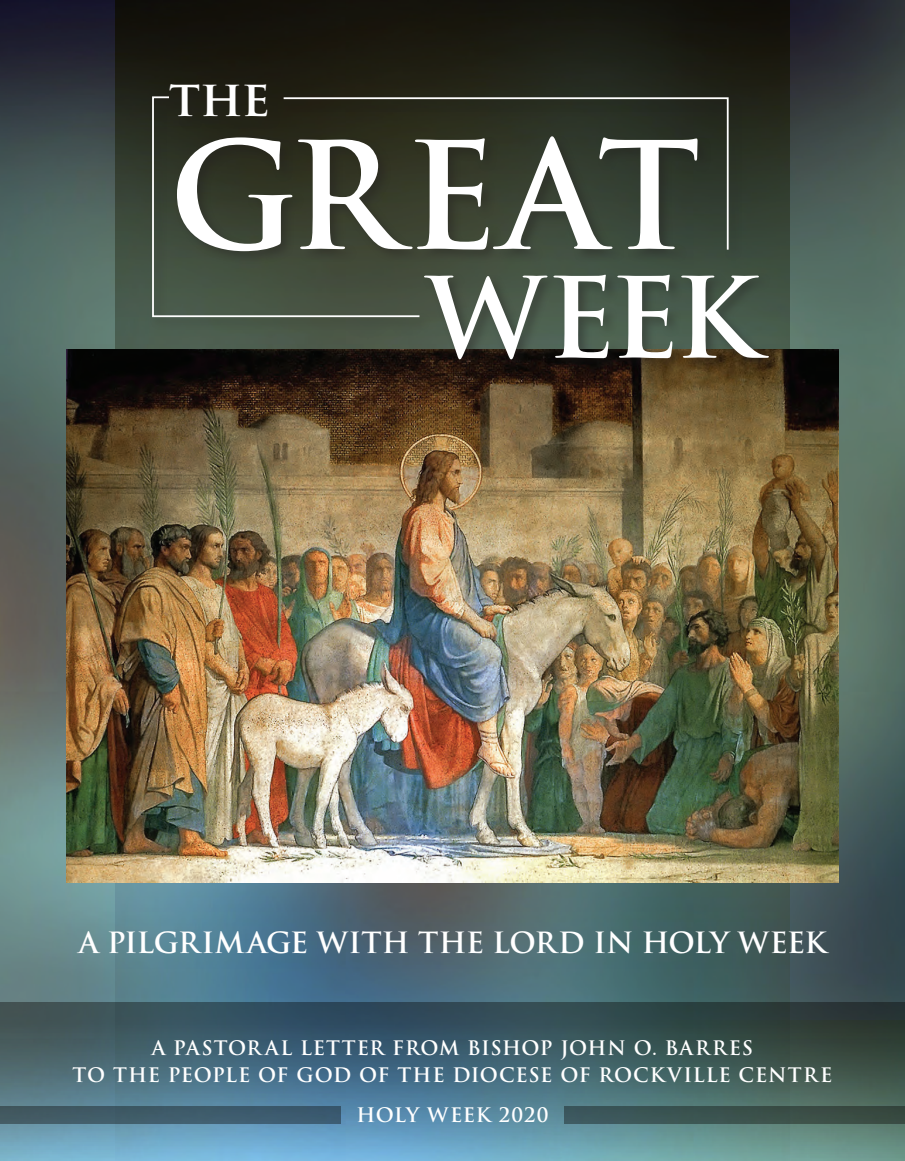
<style>
.page{position:relative;width:905px;height:1161px;background:#fff}
.page>*{position:absolute;margin:0;border:0;box-sizing:border-box;transform-origin:0 0}
.t1{font:700 145.05px "Trajan Pro";letter-spacing:-.005em;color:#fff}
.t2{font:700 108.75px "Trajan Pro";color:#fff}
.t3{font:700 48.9px "Trajan Pro";color:#fff}
.t4{font:700 28.5px "Trajan Pro";letter-spacing:-.01em;color:#fff}
.t5{font:700 19.5px "Trajan Pro";letter-spacing:.04em;color:#fff}
</style>
<div class="page">
<img style="left:0;top:0;width:904px;height:1161px">
<img style="left:66px;top:350px;width:772px;height:532px">
<div style="left:149px;top:82px;width:633px;height:291px;background:#231f20;opacity:.4"></div>
<svg style="left:421px;top:96px;width:308px;height:155px;background:#333b2e"></svg>
<svg style="left:151px;top:95px;width:270px;height:223px;background:#373d2f"></svg>
<div style="left:0;top:1106px;width:340px;height:18px;background:#3f5b6b"></div>
<div style="left:564px;top:1106px;width:340px;height:18px;background:linear-gradient(to right,#3c595e,#394a3e)"></div>
<svg style="left:0;top:1002px;width:904px;height:18px;background:#314850"></svg>
<p class="t3" style="left:169px;top:68px;width:103px">the</p>
<p class="t1" style="left:169px;top:106px;width:533px">GREAT</p>
<p class="t2" style="left:426px;top:250px;width:333px">WEEK</p>
<p class="t4" style="left:79px;top:925px;width:749px">A PILGRIMAGE WITH THE LORD IN HOLY WEEK</p>
<p class="t5" style="left:152px;top:1036px;width:603px">A PASTOR AL LETTER FROM BISHOP JOHN O. BARRES</p>
<p class="t5" style="left:73px;top:1063px;width:761px">TO THE PEOPLE OF GOD OF THE DIOCESE OF ROCKVILLE CENTRE</p>
<p class="t5" style="left:356px;top:1102px;width:193px">HOLY WEEK 2020</p>
</div>
